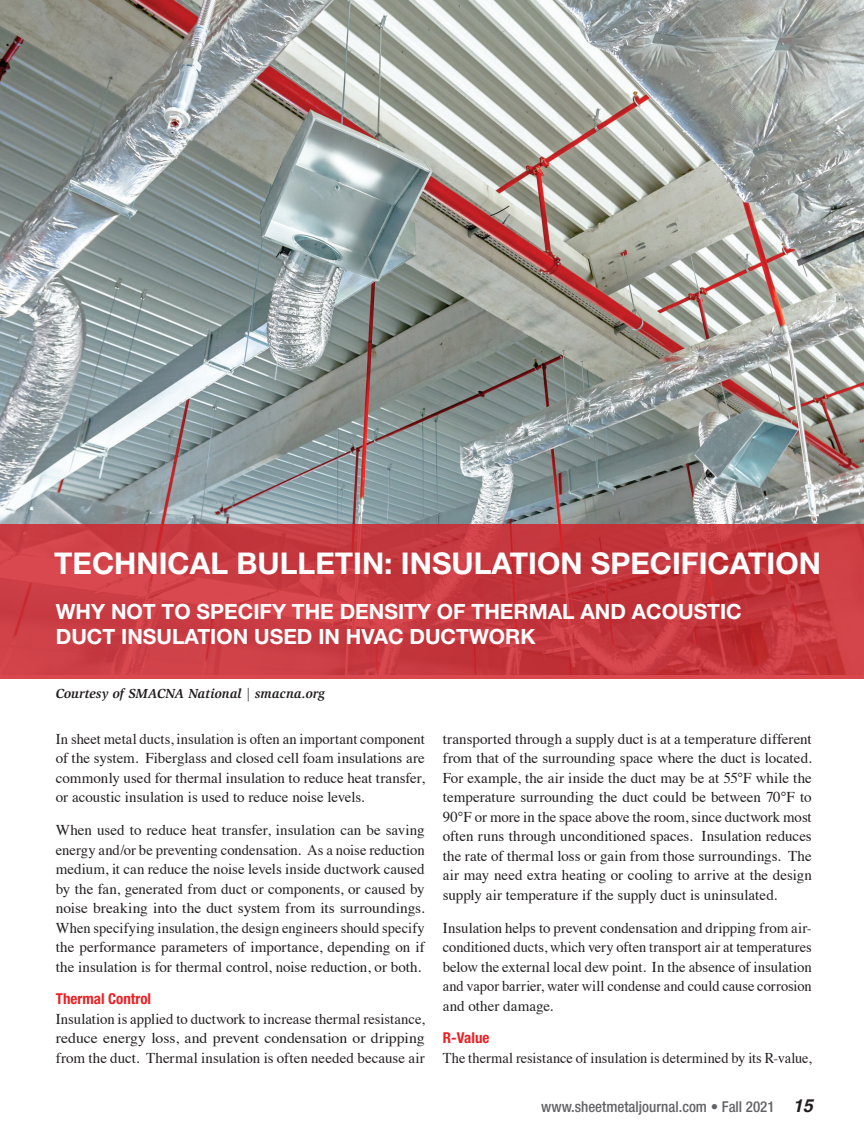
<style>
.page{position:relative;width:864px;height:1134px;background:#fff}
.page>*{position:absolute;margin:0;border:0;box-sizing:border-box;transform-origin:0 0}
.t1{font:700 30px "Helvetica Neue LT Std";color:#fff}
.t2{font:700 21px/25.2px "Helvetica Neue LT Std";color:#fff}
.t3{font:15px/19.5px "Times";color:#231f20;text-align:justify}
.t4{font:15px "Times";color:#231f20;scale:.96 1}
.t5{font:500 condensed 15px "Helvetica Neue LT Std";color:#636366}
.t6{font:700 condensed 15px "Helvetica Neue LT Std";color:#ee1f23}
.t7{font:italic 700 13.5px "Slimbach";letter-spacing:.005em;color:#231f20}
.s1{font-family:"Helvetica";font-weight:700;font-style:italic;font-stretch:normal;font-size:18px;color:#231f20}
</style>
<div class="page">
<img style="left:0;top:0;width:864px;height:524px">
<svg style="left:0;top:524px;width:864px;height:155px;background:#c83a40"></svg>
<h1 class="t1" style="left:54px;top:545px;width:768px">TECHNICAL BULLETIN: INSULATION SPECIFICATION</h1>
<h2 class="t2" style="left:56px;top:599px;width:688px">WHY NOT TO SPECIFY THE DENSITY OF THERMAL AND ACOUSTIC<br>DUCT INSULATION USED IN HVAC DUCTWORK</h2>
<p class="t7" style="left:56px;top:685px;width:271px">Courtesy of SMACNA National | smacna.org</p>
<p class="t3" style="left:56px;top:728px;width:371px">In sheet metal ducts, insulation is often an important component of the system. Fiberglass and closed cell foam insulations are commonly used for thermal insulation to reduce heat transfer, or acoustic insulation is used to reduce noise levels.</p>
<p class="t3" style="left:56px;top:819px;width:371px">When used to reduce heat transfer, insulation can be saving energy and/or be preventing condensation. As a noise reduction medium, it can reduce the noise levels inside ductwork caused by the fan, generated from duct or components, or caused by noise breaking into the duct system from its surroundings.<br>When specifying insulation, the design engineers should specify the performance parameters of importance, depending on if the insulation is for thermal control, noise reduction, or both.</p>
<p class="t6" style="left:56px;top:990px;width:97px">Thermal Control</p>
<p class="t3" style="left:56px;top:1008px;width:371px">Insulation is applied to ductwork to increase thermal resistance, reduce energy loss, and prevent condensation or dripping from the duct. Thermal insulation is often needed because air</p>
<p class="t3" style="left:443px;top:728px;width:371px">transported through a supply duct is at a temperature different from that of the surrounding space where the duct is located.<br>For example, the air inside the duct may be at 55°F while the temperature surrounding the duct could be between 70°F to 90°F or more in the space above the room, since ductwork most often runs through unconditioned spaces. Insulation reduces the rate of thermal loss or gain from those surroundings. The air may need extra heating or cooling to arrive at the design supply air temperature if the supply duct is uninsulated.</p>
<p class="t3" style="left:443px;top:917px;width:371px">Insulation helps to prevent condensation and dripping from air&shy;conditioned ducts, which very often transport air at temperatures below the external local dew point. In the absence of insulation and vapor barrier, water will condense and could cause corrosion and other damage.</p>
<p class="t6" style="left:443px;top:1029px;width:48px">R-Value</p>
<p class="t4" style="left:443px;top:1044px;width:386px">The thermal resistance of insulation is determined by its R-value,</p>
<p class="t5" style="left:541px;top:1098px;width:273px">www.sheetmetaljournal.com • Fall 2021 <span class="s1">15</span></p>
</div>
